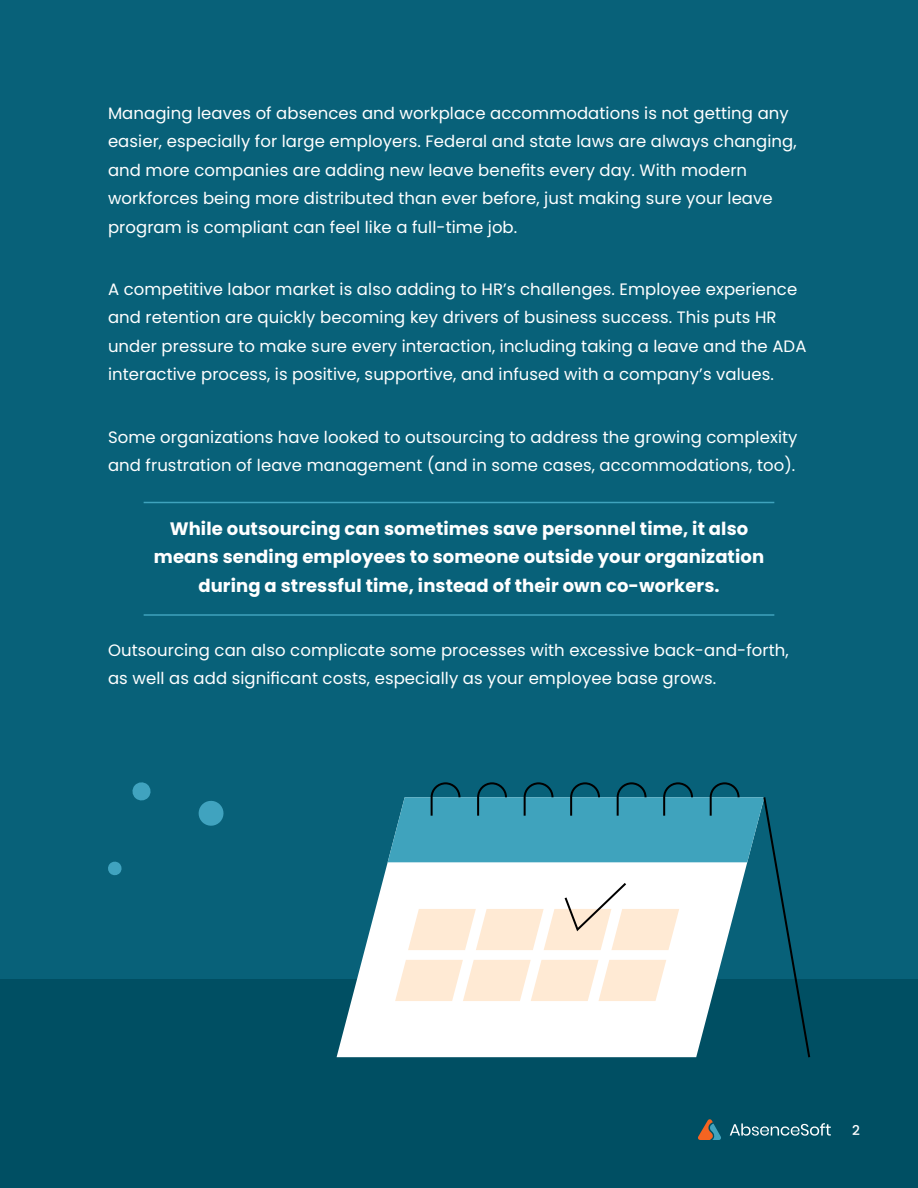
<style>
.page{position:relative;width:918px;height:1188px;background:#086179}
.page>*{position:absolute;margin:0;border:0;box-sizing:border-box;transform-origin:0 0}
.t1{font:700 18px/28.5px "Poppins";letter-spacing:.005em;color:#fff;text-align:center}
.t2{font:16.5px/28.5px "Poppins";letter-spacing:.005em;color:#fff}
.t3{font:500 13.5px "Poppins";color:#fff}
</style>
<div class="page">
<div style="left:0;top:980px;width:918px;height:208px;background:#004f63"></div>
<svg style="left:337px;top:861px;width:51px;height:196px"></svg>
<svg style="left:388px;top:782px;width:422px;height:275px"></svg>
<svg style="left:198px;top:801px;width:26px;height:25px"></svg>
<svg style="left:108px;top:861px;width:14px;height:15px"></svg>
<svg style="left:132px;top:782px;width:19px;height:19px"></svg>
<svg style="left:698px;top:1119px;width:23px;height:21px"></svg>
<svg style="left:730px;top:1123px;width:101px;height:13px"></svg>
<hr style="left:144px;top:502px;width:630px;height:1px;background:#3fa3bd">
<hr style="left:144px;top:614px;width:630px;height:2px;background:#3fa3bd">
<p class="t2" style="left:108px;top:99px;width:690px">Managing leaves of absences and workplace accommodations is not getting any easier, especially for large employers. Federal and state laws are always changing, and more companies are adding new leave benefits every day. With modern workforces being more distributed than ever before, just making sure your leave program is compliant can feel like a full-time job.</p>
<p class="t2" style="left:108px;top:275px;width:700px">A competitive labor market is also adding to HR’s challenges. Employee experience and retention are quickly becoming key drivers of business success. This puts HR under pressure to make sure every interaction, including taking a leave and the ADA interactive process, is positive, supportive, and infused with a company’s values.</p>
<p class="t2" style="left:108px;top:423px;width:691px">Some organizations have looked to outsourcing to address the growing complexity and frustration of leave management (and in some cases, accommodations, too).</p>
<p class="t1" style="left:154px;top:514px;width:612px">While outsourcing can sometimes save personnel time, it also means sending employees to someone outside your organization during a stressful time, instead of their own co-workers.</p>
<p class="t2" style="left:108px;top:636px;width:682px">Outsourcing can also complicate some processes with excessive back-and-forth, as well as add significant costs, especially as your employee base grows.</p>
<p class="t3" style="left:852px;top:1122px;width:9px">2</p>
</div>
